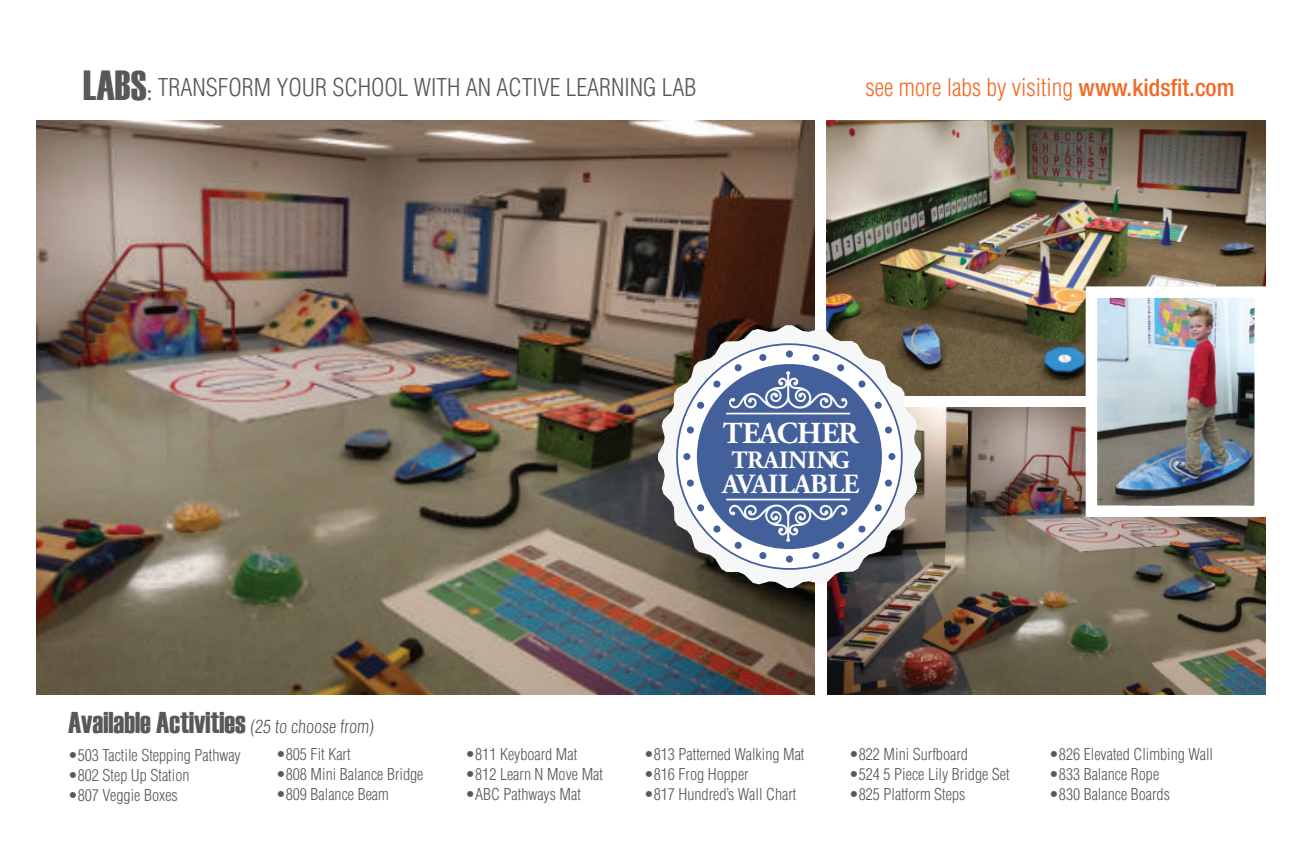
<style>
.page{position:relative;width:1296px;height:864px;background:#fff}
.page>*{position:absolute;margin:0;border:0;box-sizing:border-box;transform-origin:0 0}
.t1{font:700 30.6px "Adobe Garamond Pro";letter-spacing:-.035em;color:#fff}
.t2{font:30px "Haettenschweiler";color:#57585a}
.t3{font:700 27.8px "Adobe Garamond Pro";letter-spacing:-.03em;color:#fff}
.t4{font:700 25px "Adobe Garamond Pro";color:#fff}
.t5{font:300 condensed 24px "Helvetica LT Std";color:#57585a}
.t6{font:300 condensed 24px "Helvetica LT Std";color:#f36a26}
.t7{font:300 condensed 16px "Helvetica LT Std";color:#57585a}
.s1{font-family:"Haettenschweiler";font-weight:400;font-stretch:normal;font-size:42px}
.s2{font-family:"Minion Pro";font-weight:400;font-stretch:normal}
.s3{font-family:"Helvetica Neue LT Std";font-weight:500}
.s4{font-family:"Helvetica LT Std";font-weight:300;font-stretch:condensed;font-size:18px}
</style>
<div class="page">
<img style="left:36px;top:120px;width:779px;height:574px">
<img style="left:826px;top:120px;width:440px;height:276px">
<img style="left:828px;top:407px;width:438px;height:287px">
<img style="left:658px;top:325px;width:263px;height:263px">
<svg style="left:678px;top:345px;width:223px;height:223px;fill:#44609b"></svg>
<img style="left:1098px;top:298px;width:156px;height:206px">
<h3 class="t5" style="left:83px;top:73px;width:615px"><span class="s1">LABS</span><span class="s2">:</span> TRANSFORM YOUR SCHOOL WITH AN ACTIVE LEARNING LAB</h3>
<h3 class="t6" style="left:865px;top:72px;width:371px">see more labs by visiting <span class="s3">www.kidsfit.com</span></h3>
<h1 class="t1" style="left:723px;top:415px;width:137px">TEACHER</h1>
<h3 class="t4" style="left:732px;top:445px;width:120px">TRAINING</h3>
<h3 class="t3" style="left:722px;top:468px;width:139px">AVAILABLE</h3>
<h2 class="t2" style="left:68px;top:702px;width:309px">Available Activities <span class="s4">(25 to choose from)</span></h2>
<p class="t7" style="left:68px;top:745px;width:174px">•503 Tactile Stepping Pathway</p>
<p class="t7" style="left:68px;top:765px;width:123px">•802 Step Up Station</p>
<p class="t7" style="left:68px;top:785px;width:111px">•807 Veggie Boxes</p>
<p class="t7" style="left:276px;top:744px;width:76px">•805 Fit Kart</p>
<p class="t7" style="left:276px;top:764px;width:149px">•808 Mini Balance Bridge</p>
<p class="t7" style="left:276px;top:784px;width:114px">•809 Balance Beam</p>
<p class="t7" style="left:465px;top:744px;width:113px">•811 Keyboard Mat</p>
<p class="t7" style="left:465px;top:764px;width:139px">•812 Learn N Move Mat</p>
<p class="t7" style="left:465px;top:784px;width:117px">•ABC Pathways Mat</p>
<p class="t7" style="left:644px;top:744px;width:162px">•813 Patterned Walking Mat</p>
<p class="t7" style="left:644px;top:764px;width:106px">•816 Frog Hopper</p>
<p class="t7" style="left:644px;top:784px;width:154px">•817 Hundred’s Wall Chart</p>
<p class="t7" style="left:849px;top:744px;width:120px">•822 Mini Surfboard</p>
<p class="t7" style="left:849px;top:764px;width:162px">•524 5 Piece Lily Bridge Set</p>
<p class="t7" style="left:849px;top:784px;width:118px">•825 Platform Steps</p>
<p class="t7" style="left:1049px;top:744px;width:165px">•826 Elevated Climbing Wall</p>
<p class="t7" style="left:1049px;top:764px;width:112px">•833 Balance Rope</p>
<p class="t7" style="left:1049px;top:784px;width:122px">•830 Balance Boards</p>
</div>
